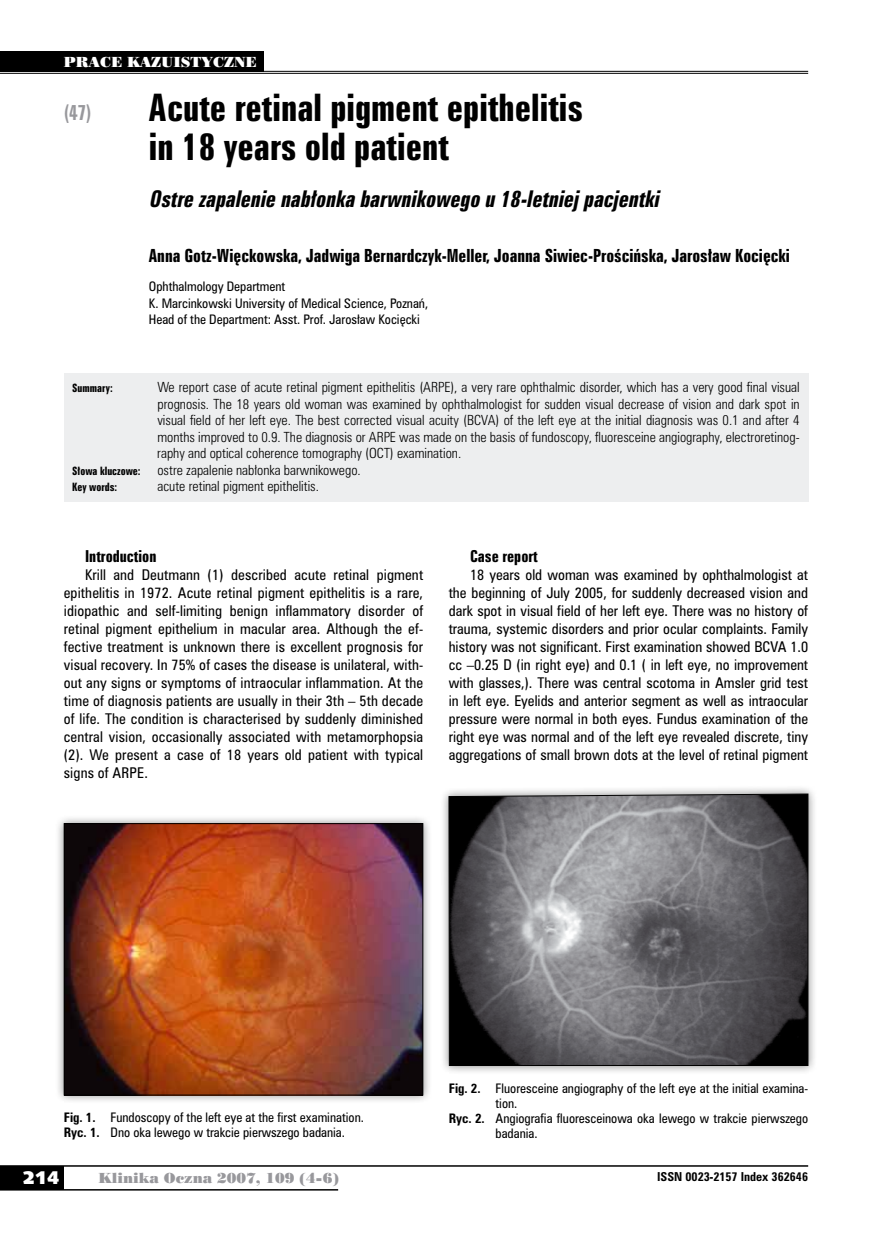
<style>
.page{position:relative;width:872px;height:1234px;background:#fff}
.page>*{position:absolute;margin:0;border:0;box-sizing:border-box;transform-origin:0 0}
.t1{font:34.5px/39px "Zurich Bd X Cn PL";color:#000}
.t2{font:italic 21px "Zurich Bd X Cn PL";color:#000}
.t3{font:19.5px "Zurich Bd X Cn PL";color:#98989c;scale:.9 1}
.t4{font:18px "Humanst 531 U Blk PL";color:#fff}
.t5{font:16.5px "Zurich Bd X Cn PL";color:#000}
.t6{font:15px "Zurich Bd X Cn PL";color:#000}
.t7{font:13.5px/18px "Zurich Cn PL";letter-spacing:.005em;color:#000;text-align:justify}
.t8{font:13.5px "Poster Bodoni PL";color:#98989c}
.t9{font:13.5px "Poster Bodoni PL";color:#fff}
.t10{font:12.75px/16.5px "Zurich Lt Cn PL";color:#000;text-align:justify}
.t11{font:12px/16.5px "Zurich Cn PL";color:#000}
.t12{font:700 11.25px "Zurich Cn PL";color:#000}
.t13{font:10.5px "Zurich Bd X Cn PL";color:#000}
.s1{font-weight:700}
</style>
<div class="page">
<div style="left:0;top:1165px;width:64px;height:24px;background:#000"></div>
<hr style="left:0;top:1164px;width:808px;height:2px;background:#000">
<hr style="left:0;top:1188px;width:338px;height:2px;background:#000">
<div style="left:64px;top:373px;width:744px;height:128px;background:#edeeef"></div>
<hr style="left:0;top:71px;width:808px;height:1px;background:#000">
<hr style="left:0;top:73px;width:808px;height:1px;background:#000">
<div style="left:0;top:51px;width:263px;height:21px;background:#000"></div>
<div style="left:55px;top:814px;width:377px;height:290px;background:#000;opacity:.45"></div>
<img style="left:66px;top:825px;width:355px;height:267px">
<div style="left:64px;top:823px;width:359px;height:271px;border:1px solid #000"></div>
<div style="left:440px;top:784px;width:377px;height:290px;background:#000;opacity:.45"></div>
<svg style="left:448px;top:793px;width:360px;height:272px;background:#6e6d71"></svg>
<p class="t9" style="left:64px;top:53px;width:195px">PRACE KAZUISTYCZNE</p>
<h3 class="t3" style="left:64px;top:100px;width:32px">(47)</h3>
<h1 class="t1" style="left:149px;top:88px;width:436px">Acute retinal pigment epithelitis in 18 years old patient</h1>
<h2 class="t2" style="left:149px;top:185px;width:516px">Ostre zapalenie nabłonkabarwnikowego u 18-letniej pacjentki</h2>
<p class="t5" style="left:149px;top:245px;width:642px">Anna Gotz-Więckowska, Jadwiga Bernardczyk-Meller, Joanna Siwiec-Prościńska, Jarosław Kocięcki</p>
<p class="t11" style="left:149px;top:278px;width:281px">Ophthalmology Department<br>K. Marcinkowski University of Medical Science, Poznań,<br>Head of the Department: Asst. Prof. Jarosław Kocięcki</p>
<p class="t13" style="left:72px;top:381px;width:42px">Summary:</p>
<p class="t10" style="left:157px;top:379px;width:644px">We report case of acute retinal pigment epithelitis (ARPE), a very rare ophthalmic disorder, which has a very good final visual prognosis. The 18 years old woman was examined by ophthalmologist for sudden visual decrease of vision and dark spot in visual field of her left eye. The best corrected visual acuity (BCVA) of the left eye at the initial diagnosis was 0.1 and after 4 months improved to 0.9. The diagnosis or ARPE was made on the basis of fundoscopy, fluoresceine angiography, electroretinog&shy;raphy and optical coherence tomography (OCT) examination.</p>
<p class="t13" style="left:72px;top:464px;width:70px">Słowa kluczowe:</p>
<p class="t10" style="left:157px;top:461px;width:205px">ostre zapalenie nabłonka barwnikowego.</p>
<p class="t13" style="left:72px;top:480px;width:46px">Key words:</p>
<p class="t10" style="left:157px;top:478px;width:163px">acute retinal pigment epithelitis.</p>
<p class="t6" style="left:85px;top:546px;width:73px">Introduction</p>
<p class="t7" style="left:64px;top:565px;width:361px;text-indent:21px">Krill and Deutmann (1) described acute retinal pigment epithelitis in 1972. Acute retinal pigment epithelitis is a rare, idiopathic and self-limiting benign inflammatory disorder of retinal pigment epithelium in macular area. Although the ef&shy;fective treatment is unknown there is excellent prognosis for visual recovery. In 75% of cases the disease is unilateral, with&shy;out any signs or symptoms of intraocular inflammation. At the time of diagnosis patients are usually in their 3th – 5th decade of life. The condition is characterised by suddenly diminished central vision, occasionally associated with metamorphopsia (2). We present a case of 18 years old patient with typical signs of ARPE.</p>
<p class="t6" style="left:470px;top:546px;width:69px">Case report</p>
<p class="t7" style="left:449px;top:565px;width:361px;text-indent:21px">18 years old woman was examined by ophthalmologist at the beginning of July 2005, for suddenly decreased vision and dark spot in visual field of her left eye. There was no history of trauma, systemic disorders and prior ocular complaints. Family history was not significant. First examination showed BCVA 1.0 cc –0.25 D (in right eye) and 0.1 ( in left eye, no improvement with glasses,). There was central scotoma in Amsler grid test in left eye. Eyelids and anterior segment as well as intraocular pressure were normal in both eyes. Fundus examination of the right eye was normal and of the left eye revealed discrete, tiny aggregations of small brown dots at the level of retinal pigment</p>
<p class="t11" style="left:64px;top:1109px;width:302px;line-height:15px"><span class="s1">Fig. 1.</span> Fundoscopy of the left eye at the first examination.<br><span class="s1">Ryc. 1.</span> Dno oka lewego w trakcie pierwszego badania.</p>
<p class="t11" style="left:449px;top:1079px;width:361px"><span class="s1">Fig. 2.</span> Fluoresceine angiography of the left eye at the initial examina-</p>
<p class="t11" style="left:495px;top:1094px;width:23px">tion.</p>
<p class="t11" style="left:449px;top:1109px;width:361px"><span class="s1">Ryc. 2.</span> Angiografia fluoresceinowa oka lewego w trakcie pierwszego</p>
<p class="t11" style="left:495px;top:1124px;width:44px">badania.</p>
<h3 class="t4" style="left:23px;top:1165px;width:38px">214</h3>
<p class="t8" style="left:99px;top:1168px;width:242px">Klinika Oczna 2007, 109 (4-6)</p>
<p class="t12" style="left:657px;top:1168px;width:152px">ISSN 0023-2157 Index 362646</p>
</div>
